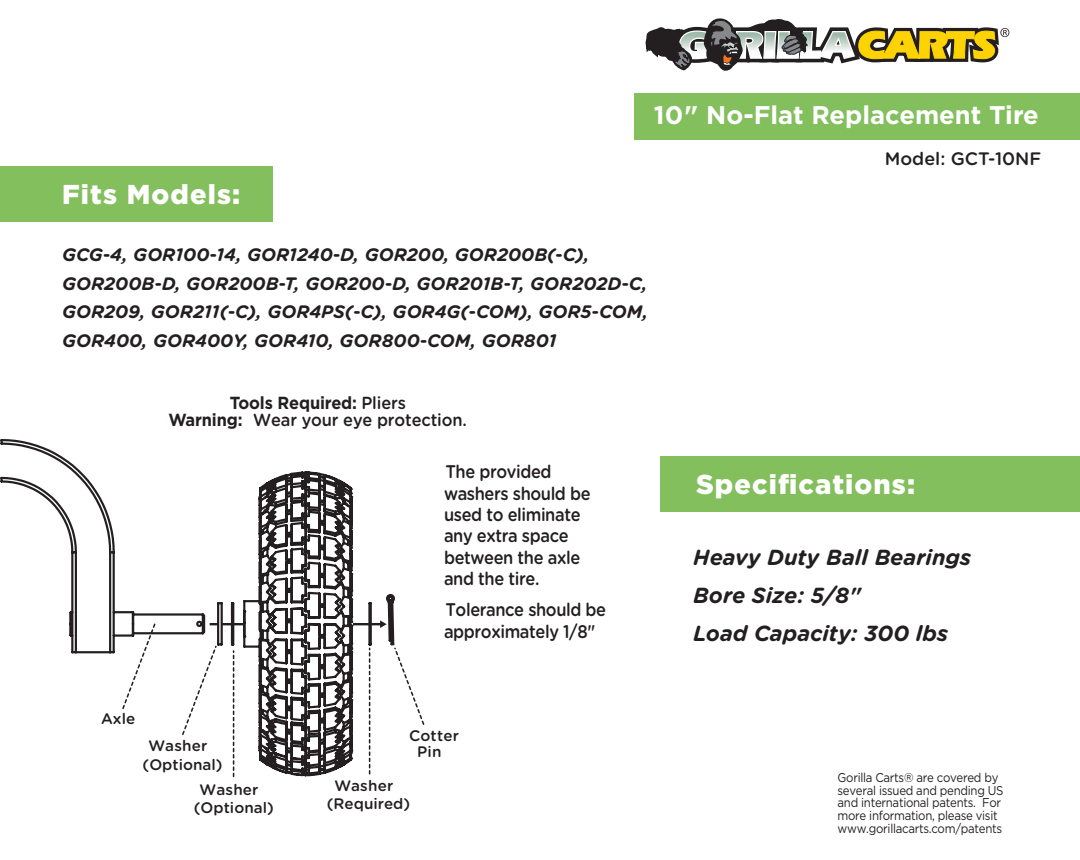
<style>
.page{position:relative;width:1080px;height:860px;background:#fff}
.page>*{position:absolute;margin:0;border:0;box-sizing:border-box;transform-origin:0 0}
.t1{font:900 27.3px "Gotham";letter-spacing:.04em;color:#fff}
.t2{font:700 25.5px "Gotham";color:#fff}
.t3{font:italic 700 21.75px/37.8px "Gotham Rounded";color:#231f20}
.t4{font:500 18.3px/21.3px "Gotham Rounded";letter-spacing:-.025em;color:#231f20;scale:.9 1}
.t5{font:italic 700 18px/28.5px "Gotham Rounded";color:#231f20}
.t6{font:500 18px "Gotham Rounded";color:#231f20}
.t7{font:500 17.4px "Gotham Rounded";letter-spacing:-.01em;color:#231f20;scale:.94 1}
.t8{font:700 17.4px "Gotham";letter-spacing:-.01em;color:#231f20;scale:.94 1}
.t9{font:500 15.15px/18.3px "Gotham Rounded";letter-spacing:.01em;color:#231f20}
.t10{font:12.75px/12.8px "Gotham Pro";letter-spacing:-.025em;color:#231f20;scale:.9 1}
.s1{font-family:"Gotham Rounded";font-weight:500}
.s2{font-family:"Gotham";font-weight:700}
</style>
<div class="page">
<div style="left:0;top:166px;width:273px;height:56px;background:#84bf5e"></div>
<div style="left:660px;top:455px;width:420px;height:56px;background:#84bf5e"></div>
<svg style="left:396px;top:651px;width:29px;height:74px"></svg>
<svg style="left:0;top:439px;width:396px;height:339px"></svg>
<div style="left:634px;top:93px;width:446px;height:46px;background:#84bf5e"></div>
<svg style="left:645px;top:18px;width:364px;height:53px"></svg>
<h1 class="t1" style="left:62px;top:176px;width:180px">Fits Models:</h1>
<h2 class="t2" style="left:654px;top:98px;width:386px">10" No-Flat Replacement Tire</h2>
<p class="t6" style="left:885px;top:146px;width:158px">Model: GCT-10NF</p>
<p class="t5" style="left:62px;top:240px;width:587px">GCG-4, GOR100-14, GOR1240-D, GOR200, GOR200B(-C), GOR200B-D, GOR200B-T, GOR200-D, GOR201B-T, GOR202D-C, GOR209, GOR211(-C), GOR4PS(-C), GOR4G(-COM), GOR5-COM, GOR400, GOR400Y, GOR410, GOR800-COM, GOR801</p>
<p class="t8" style="left:230px;top:390px;width:189px">Tools Required: <span class="s1">Pliers</span></p>
<p class="t7" style="left:169px;top:407px;width:319px"><span class="s2">Warning:</span> Wear your eye protection.</p>
<p class="t4" style="left:444px;top:460px;width:164px">The provided washers should be used to eliminate any extra space between the axle and the tire.</p>
<p class="t4" style="left:444px;top:598px;width:182px">Tolerance should be approximately 1/8"</p>
<h1 class="t1" style="left:696px;top:465px;width:220px">Specifications:</h1>
<p class="t3" style="left:693px;top:537px;width:279px">Heavy Duty Ball Bearings<br>Bore Size: 5/8"<br>Load Capacity: 300 lbs</p>
<p class="t9" style="left:101px;top:708px;width:36px">Axle</p>
<p class="t9" style="left:143px;top:735px;width:81px;text-indent:6px">Washer (Optional)</p>
<p class="t9" style="left:417px;top:726px;width:43px;line-height:15.8px;text-indent:-8px">Cotter<br>Pin</p>
<p class="t9" style="left:194px;top:779px;width:81px;text-indent:6px">Washer (Optional)</p>
<p class="t9" style="left:327px;top:775px;width:85px;text-indent:7px">Washer (Required)</p>
<p class="t10" style="left:838px;top:770px;width:186px">Gorilla Carts® are covered by several issued and pending US and international patents. For more information, please visit www.gorillacarts.com/patents</p>
</div>
